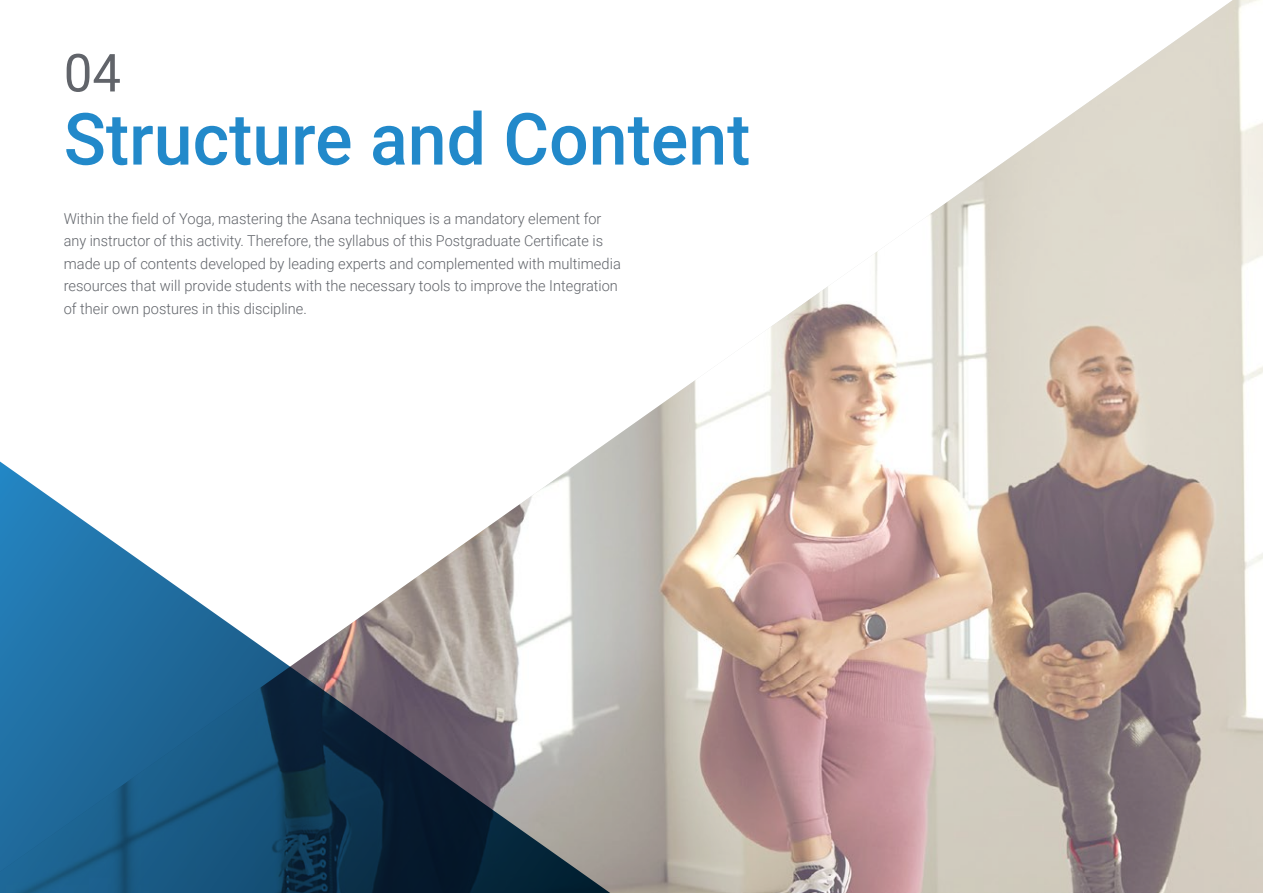
<style>
.page{position:relative;width:1263px;height:893px;background:#fff}
.page>*{position:absolute;margin:0;border:0;box-sizing:border-box;transform-origin:0 0}
.t1{font:500 72px "Roboto";color:#2289ca}
.t2{font:52.5px "Roboto";color:#61646a}
.t3{font:300 15px/22.5px "Roboto";color:#61646a}
</style>
<div class="page">
<img style="left:602px;top:0;width:661px;height:893px">
<svg style="left:0;top:446px;width:640px;height:447px"></svg>
<h2 class="t2" style="left:64px;top:36px;width:59px">04</h2>
<h1 class="t1" style="left:64px;top:89px;width:688px">Structure and Content</h1>
<p class="t3" style="left:64px;top:207px;width:559px">Within the field of Yoga, mastering the Asana techniques is a mandatory element for any instructor of this activity. Therefore, the syllabus of this Postgraduate Certificate is made up of contents developed by leading experts and complemented with multimedia resources that will provide students with the necessary tools to improve the Integration of their own postures in this discipline.</p>
</div>
